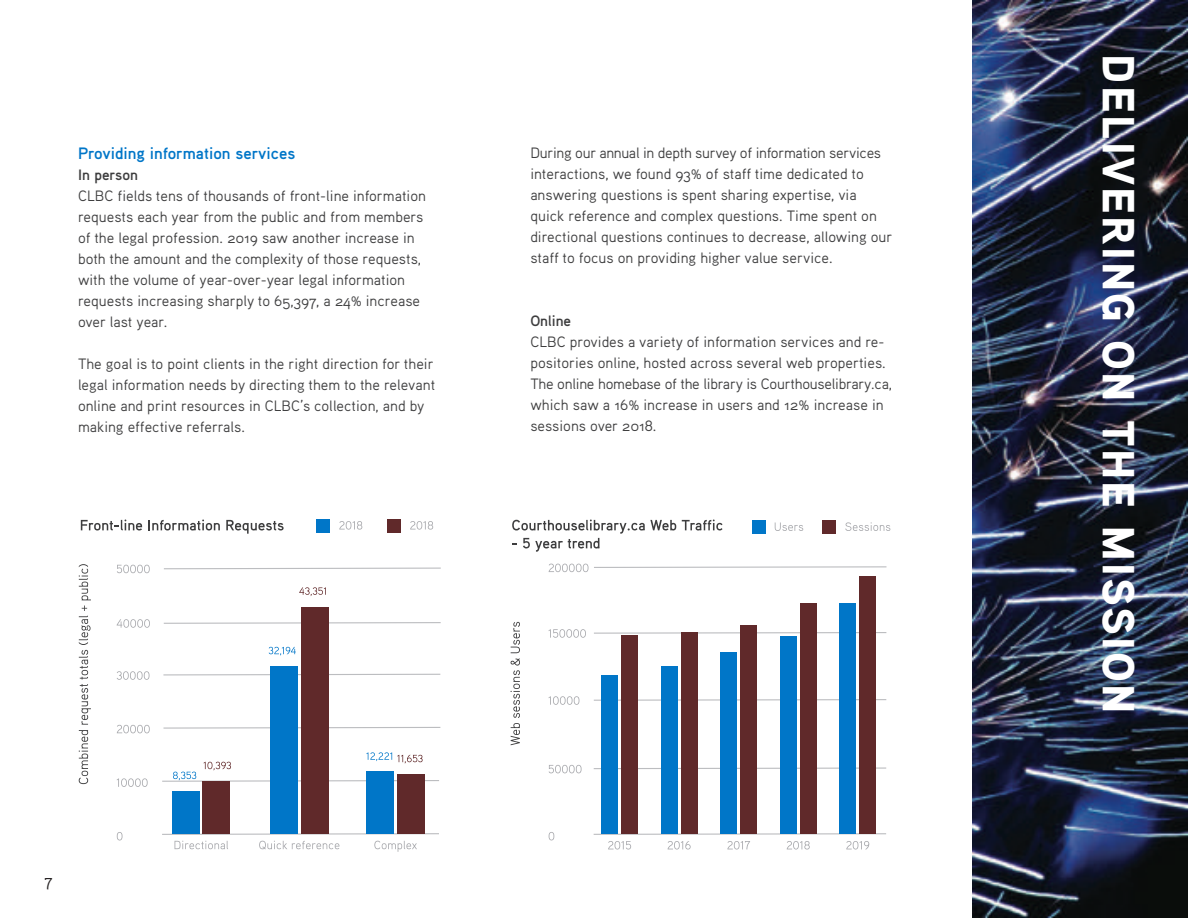
<style>
.page{position:relative;width:1188px;height:918px;background:#fff}
.page>*{position:absolute;margin:0;border:0;box-sizing:border-box;transform-origin:0 0}
.t1{font:900 45px "Aaux Pro";letter-spacing:.05em;color:#fff}
.t2{font:16.5px "Aaux Pro Bold OSF";color:#0076c8}
.t3{font:16.5px "Aaux Pro Regular OSF";color:#231f20}
.t4{font:15px/21px "Aaux Pro Regular OSF";color:#3e3e3f}
.t5{font:15px "Aaux Pro Bold OSF";color:#3e3e3f}
</style>
<div class="page">
<img style="left:972px;top:0;width:216px;height:918px">
<svg style="left:79px;top:606px;width:12px;height:178px"></svg>
<svg style="left:79px;top:564px;width:12px;height:36px"></svg>
<svg style="left:163px;top:622px;width:278px;height:2px"></svg>
<svg style="left:117px;top:619px;width:33px;height:9px"></svg>
<svg style="left:163px;top:673px;width:278px;height:3px"></svg>
<svg style="left:117px;top:671px;width:33px;height:9px"></svg>
<svg style="left:163px;top:727px;width:278px;height:2px"></svg>
<svg style="left:117px;top:725px;width:33px;height:8px"></svg>
<svg style="left:117px;top:778px;width:31px;height:9px"></svg>
<svg style="left:162px;top:833px;width:277px;height:2px"></svg>
<svg style="left:117px;top:832px;width:6px;height:8px"></svg>
<svg style="left:164px;top:567px;width:277px;height:3px"></svg>
<svg style="left:117px;top:565px;width:33px;height:8px"></svg>
<svg style="left:81px;top:520px;width:61px;height:11px"></svg>
<svg style="left:148px;top:520px;width:72px;height:11px"></svg>
<svg style="left:226px;top:520px;width:58px;height:14px"></svg>
<div style="left:317px;top:519px;width:13px;height:13px;background:#0076c8"></div>
<svg style="left:339px;top:521px;width:23px;height:9px"></svg>
<div style="left:388px;top:519px;width:13px;height:13px;background:#60292a"></div>
<svg style="left:410px;top:521px;width:23px;height:9px"></svg>
<svg style="left:175px;top:841px;width:53px;height:8px"></svg>
<div style="left:172px;top:792px;width:28px;height:42px;background:#0076c8"></div>
<div style="left:202px;top:781px;width:28px;height:53px;background:#60292a"></div>
<svg style="left:259px;top:841px;width:80px;height:8px"></svg>
<div style="left:270px;top:666px;width:28px;height:168px;background:#0076c8"></div>
<div style="left:301px;top:607px;width:28px;height:227px;background:#60292a"></div>
<svg style="left:269px;top:647px;width:27px;height:9px"></svg>
<svg style="left:299px;top:587px;width:27px;height:9px"></svg>
<svg style="left:374px;top:841px;width:43px;height:11px"></svg>
<div style="left:366px;top:772px;width:28px;height:62px;background:#0076c8"></div>
<div style="left:397px;top:774px;width:28px;height:60px;background:#60292a"></div>
<svg style="left:162px;top:752px;width:277px;height:30px"></svg>
<svg style="left:511px;top:622px;width:9px;height:123px"></svg>
<svg style="left:549px;top:564px;width:338px;height:8px"></svg>
<svg style="left:594px;top:631px;width:293px;height:3px"></svg>
<svg style="left:548px;top:629px;width:38px;height:9px"></svg>
<svg style="left:594px;top:699px;width:293px;height:2px"></svg>
<svg style="left:548px;top:696px;width:31px;height:9px"></svg>
<svg style="left:593px;top:767px;width:293px;height:3px"></svg>
<svg style="left:549px;top:765px;width:33px;height:8px"></svg>
<svg style="left:593px;top:833px;width:293px;height:2px"></svg>
<svg style="left:549px;top:832px;width:5px;height:8px"></svg>
<svg style="left:682px;top:520px;width:41px;height:11px"></svg>
<svg style="left:512px;top:520px;width:164px;height:32px"></svg>
<div style="left:752px;top:520px;width:13px;height:14px;background:#0076c8"></div>
<svg style="left:775px;top:523px;width:28px;height:8px"></svg>
<div style="left:823px;top:520px;width:13px;height:14px;background:#60292a"></div>
<svg style="left:845px;top:522px;width:45px;height:9px"></svg>
<div style="left:601px;top:675px;width:17px;height:159px;background:#0076c8"></div>
<div style="left:621px;top:636px;width:17px;height:198px;background:#60292a"></div>
<svg style="left:608px;top:841px;width:23px;height:9px"></svg>
<div style="left:661px;top:666px;width:16px;height:168px;background:#0076c8"></div>
<div style="left:681px;top:632px;width:16px;height:202px;background:#60292a"></div>
<svg style="left:668px;top:841px;width:23px;height:9px"></svg>
<div style="left:721px;top:653px;width:16px;height:181px;background:#0076c8"></div>
<div style="left:741px;top:625px;width:16px;height:209px;background:#60292a"></div>
<svg style="left:727px;top:841px;width:23px;height:9px"></svg>
<div style="left:780px;top:637px;width:16px;height:197px;background:#0076c8"></div>
<div style="left:800px;top:604px;width:16px;height:230px;background:#60292a"></div>
<svg style="left:787px;top:841px;width:23px;height:9px"></svg>
<div style="left:840px;top:603px;width:16px;height:231px;background:#0076c8"></div>
<div style="left:860px;top:576px;width:16px;height:258px;background:#60292a"></div>
<svg style="left:846px;top:841px;width:23px;height:9px"></svg>
<p class="t2" style="left:78px;top:142px;width:219px">Providing information services</p>
<p class="t5" style="left:78px;top:165px;width:62px">In person</p>
<p class="t4" style="left:78px;top:185px;width:350px">CLBC fields tens of thousands of front-line information requests each year from the public and from members of the legal profession. 2019 saw another increase in both the amount and the complexity of those requests, with the volume of year-over-year legal information requests increasing sharply to 65,397, a 24% increase over last year.</p>
<p class="t4" style="left:78px;top:353px;width:359px">The goal is to point clients in the right direction for their legal information needs by directing them to the relevant online and print resources in CLBC’s collection, and by making effective referrals.</p>
<p class="t4" style="left:530px;top:142px;width:364px">During our annual in depth survey of information services interactions, we found 93% of staff time dedicated to answering questions is spent sharing expertise, via quick reference and complex questions. Time spent on directional questions continues to decrease, allowing our staff to focus on providing higher value service.</p>
<p class="t5" style="left:530px;top:312px;width:42px">Online</p>
<p class="t4" style="left:530px;top:331px;width:363px">CLBC provides a variety of information services and re&shy;positories online, hosted across several web properties.<br>The online homebase of the library is Courthouselibrary.ca, which saw a 16% increase in users and 12% increase in sessions over 2018.</p>
<p class="t3" style="left:45px;top:870px;width:10px">7</p>
<h1 class="t1" style="left:1148px;top:54px;width:661px;rotate:90deg">DELIVERING ON THE MISSION</h1>
</div>
